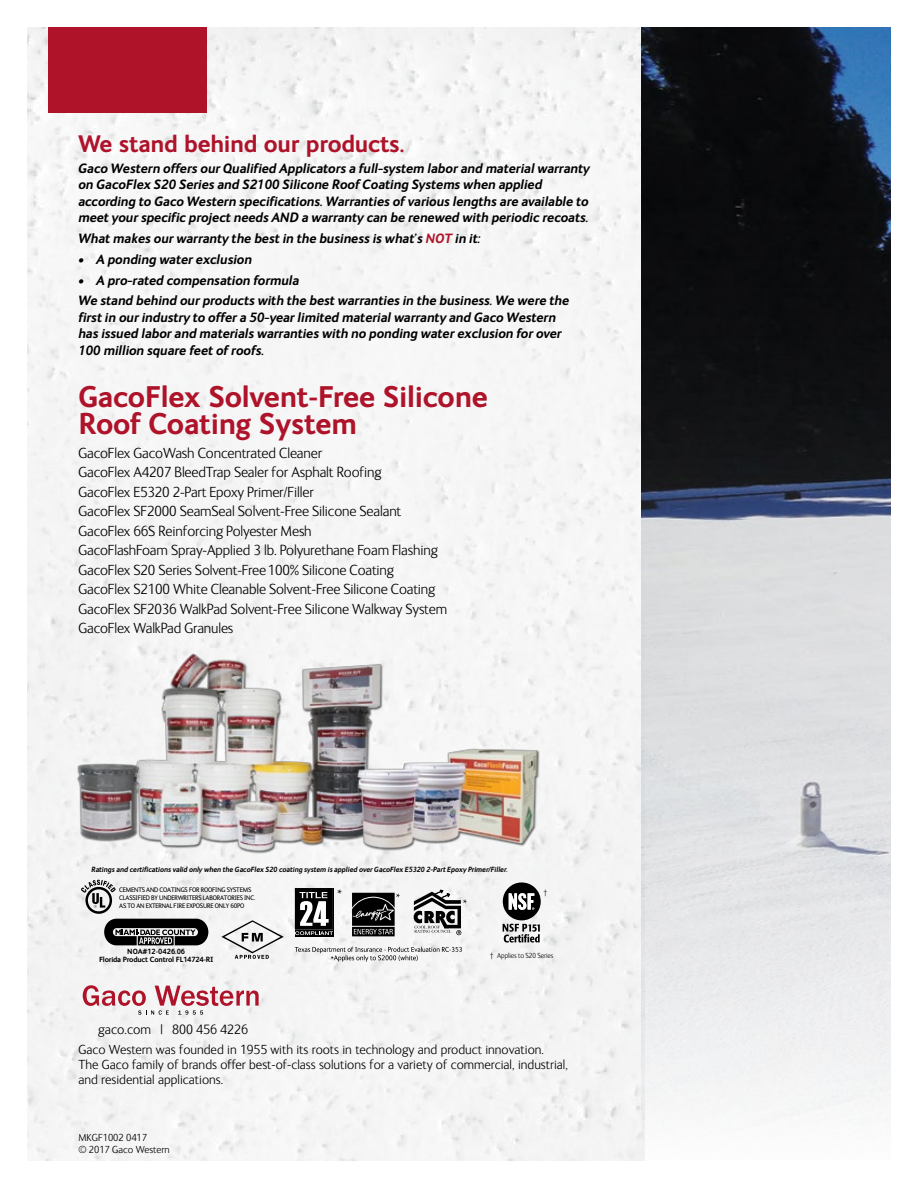
<style>
.page{position:relative;width:918px;height:1188px;background:#fff}
.page>*{position:absolute;margin:0;border:0;box-sizing:border-box;transform-origin:0 0}
.t1{font:700 30px/27px "FS Ingrid";letter-spacing:-.01em;color:#ae132a}
.t2{font:700 24px "FS Ingrid";letter-spacing:-.01em;color:#ae132a}
.t3{font:300 15px/19.5px "FS Ingrid";letter-spacing:-.01em;color:#000}
.t4{font:300 13.8px "FS Ingrid";color:#000}
.t5{font:italic 700 13.5px/16.5px "FS Ingrid";letter-spacing:-.01em;color:#000}
.t6{font:300 13.5px/15px "FS Ingrid";color:#000}
.t7{font:13.05px "Minion Pro";color:#000}
.t8{font:11.55px "Minion Pro";color:#000}
.t9{font:300 10.5px/12px "FS Ingrid";color:#000}
.t10{font:italic 700 7.5px "FS Ingrid";letter-spacing:-.01em;color:#000;scale:.95 1}
.t11{font:700 7.5px/8.1px "FS Ingrid";letter-spacing:-.025em;color:#000;text-align:center}
.t12{font:300 7.5px "FS Ingrid";letter-spacing:-.01em;color:#000;scale:.95 1}
.t13{font:300 7.5px "Helvetica Neue";color:#000;scale:.95 1}
.t14{font:6.75px/8.1px "FS Ingrid";letter-spacing:-.025em;color:#000}
.s1{color:#ae132a}
.s2{font-family:"Helvetica Neue"}
</style>
<div class="page">
<div style="left:27px;top:27px;width:615px;height:1134px;background:#f5f5f6"></div>
<img style="left:642px;top:27px;width:249px;height:1134px">
<svg style="left:352px;top:893px;width:48px;height:43px;background:#3e3e3e"></svg>
<svg style="left:83px;top:985px;width:176px;height:30px"></svg>
<svg style="left:221px;top:920px;width:63px;height:39px"></svg>
<svg style="left:81px;top:880px;width:127px;height:65px"></svg>
<svg style="left:295px;top:947px;width:167px;height:15px"></svg>
<svg style="left:414px;top:889px;width:47px;height:46px"></svg>
<div style="left:295px;top:888px;width:38px;height:48px;background:#000"></div>
<svg style="left:295px;top:888px;width:38px;height:47px"></svg>
<svg style="left:503px;top:882px;width:38px;height:61px"></svg>
<img style="left:74px;top:637px;width:470px;height:234px">
<div style="left:49px;top:27px;width:158px;height:86px;background:#ae132a"></div>
<h2 class="t2" style="left:78px;top:130px;width:327px">We stand behind our products.</h2>
<p class="t5" style="left:78px;top:160px;width:513px">Gaco Western offers our Qualified Applicators a full-system labor and material warranty on GacoFlex S20 Series and S2100 Silicone Roof Coating Systems when applied according to Gaco Western specifications. Warranties of various lengths are available to meet your specific project needs AND a warranty can be renewed with periodic recoats.</p>
<p class="t5" style="left:78px;top:230px;width:403px">What makes our warranty the best in the business is what’s <span class="s1">NOT</span> in it:</p>
<p class="t5" style="left:78px;top:251px;width:175px">• A ponding water exclusion</p>
<p class="t5" style="left:78px;top:269px;width:493px;line-height:20.9px">• A pro-rated compensation formula<br>We stand behind our products with the best warranties in the business. We were the</p>
<p class="t5" style="left:78px;top:309px;width:485px">first in our industry to offer a 50-year limited material warranty and Gaco Western has issued labor and materials warranties with no ponding water exclusion for over<br>100 million square feet of roofs.</p>
<h1 class="t1" style="left:78px;top:383px;width:411px">GacoFlex Solvent-Free Silicone<br>Roof Coating System</h1>
<p class="t3" style="left:78px;top:443px;width:370px">GacoFlex GacoWash Concentrated Cleaner<br>GacoFlex A4207 BleedTrap Sealer for Asphalt Roofing<br>GacoFlex E5320 2-Part Epoxy Primer/Filler<br>GacoFlex SF2000 SeamSeal Solvent-Free Silicone Sealant GacoFlex 66S Reinforcing Polyester Mesh<br>GacoFlashFoam Spray-Applied 3 lb. Polyurethane Foam Flashing GacoFlex S20 Series Solvent-Free 100% Silicone Coating GacoFlex S2100 White Cleanable Solvent-Free Silicone Coating GacoFlex SF2036 WalkPad Solvent-Free Silicone Walkway System GacoFlex WalkPad Granules</p>
<p class="t10" style="left:91px;top:865px;width:440px">Ratings and certifications valid only when the GacoFlex S20 coating system is applied over GacoFlex E5320 2-Part Epoxy Primer/Filler.</p>
<p class="t14" style="left:119px;top:886px;width:138px">CEMENTS AND COATINGS FOR ROOFING SYSTEMS<br>CLASSIFIED BY UNDERWRITERS LABORATORIES INC.<br>AS TO AN EXTERNAL FIRE EXPOSURE ONLY 60PO</p>
<p class="t7" style="left:337px;top:885px;width:7px">*</p>
<p class="t8" style="left:463px;top:895px;width:6px">*</p>
<p class="t13" style="left:543px;top:886px;width:6px">†</p>
<p class="t11" style="left:99px;top:948px;width:116px">NOA#12-0426.06<br>Florida Product Control FL14724-RI</p>
<p class="t4" style="left:98px;top:1022px;width:151px">gaco.com | 800 456 4226</p>
<p class="t12" style="left:490px;top:952px;width:68px"><span class="s2">†</span> Applies to S20 Series</p>
<p class="t6" style="left:78px;top:1042px;width:491px">Gaco Western was founded in 1955 with its roots in technology and product innovation.<br>The Gaco family of brands offer best-of-class solutions for a variety of commercial, industrial, and residential applications.</p>
<p class="t9" style="left:78px;top:1132px;width:93px">MKGF1002 0417<br>© 2017 Gaco Western</p>
</div>
